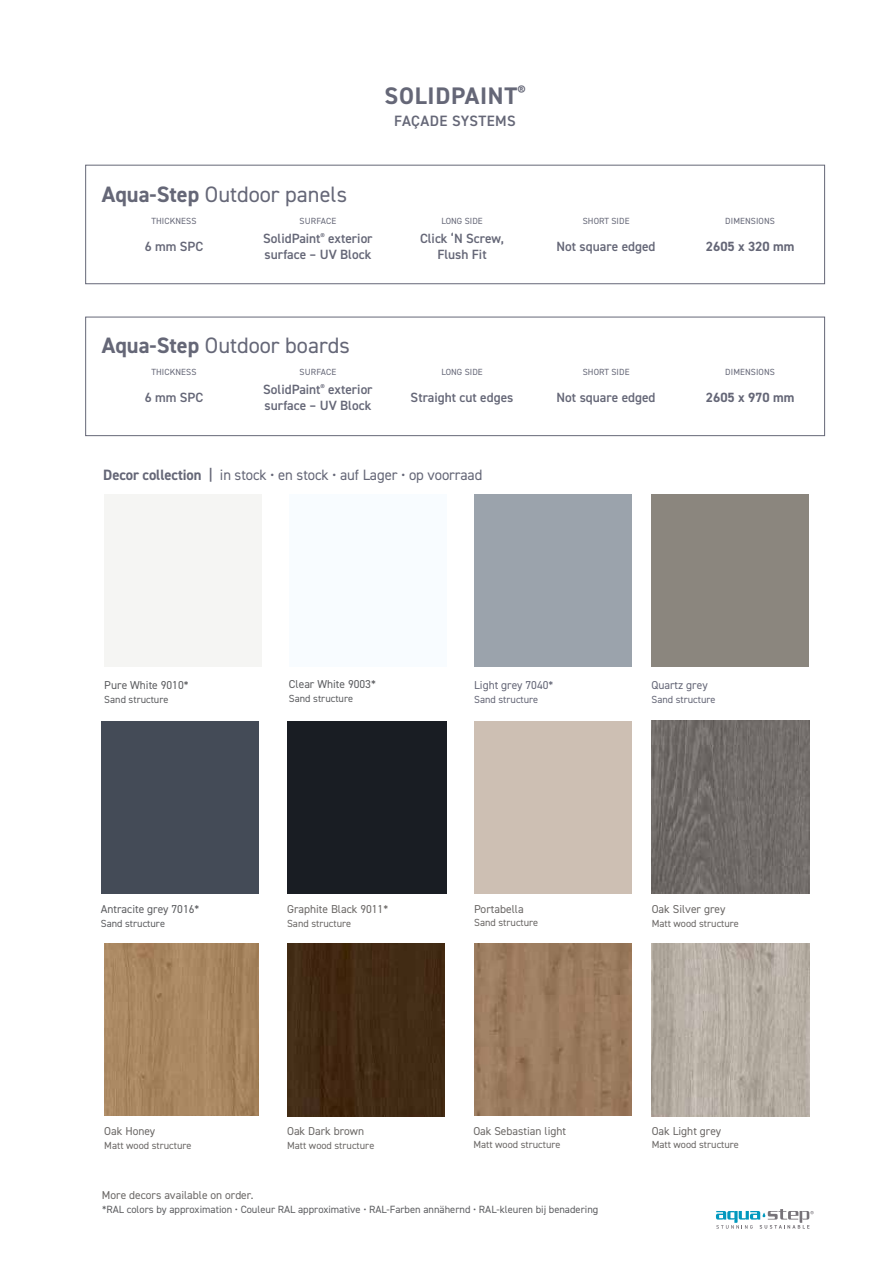
<style>
.page{position:relative;width:893px;height:1263px;background:#fff}
.page>*{position:absolute;margin:0;border:0;box-sizing:border-box;transform-origin:0 0}
.t1{font:700 24px "DIN2014";letter-spacing:.03em;color:#656777}
.t2{font:22.35px "DIN2014";color:#656777}
.t3{font:15px "DIN2014";letter-spacing:-.005em;color:#656777}
.t4{font:600 15px "DIN2014";letter-spacing:.025em;color:#656777}
.t5{font:600 13.35px/16px "DIN2014";color:#656777}
.t6{font:700 13.35px "DIN2014";color:#656777}
.t7{font:11.55px "DIN2014";color:#6b6866}
.t8{font:11.55px "DIN2014";color:#5d5e61}
.t9{font:11.55px "DIN2014";color:#6c6967}
.t10{font:11.55px "DIN2014";color:#656777}
.t11{font:10.5px "DIN2014";color:#5d5e61}
.t12{font:10.35px "DIN2014";color:#6b6866}
.t13{font:10.35px "DIN2014";color:#5d5e61}
.t14{font:10.35px "DIN2014";color:#6c6967}
.t15{font:10.35px "DIN2014";color:#656777}
.t16{font:9px "DIN2014";letter-spacing:.01em;color:#656777}
.s1{font-weight:700}
.s2{font-weight:600}
</style>
<div class="page">
<svg style="left:716px;top:1209px;width:98px;height:20px"></svg>
<div style="left:85px;top:317px;width:740px;height:119px;border:1px solid #656777"></div>
<div style="left:85px;top:165px;width:740px;height:119px;border:1px solid #656777"></div>
<div style="left:474px;top:495px;width:158px;height:172px;background:#9ba3ac"></div>
<div style="left:104px;top:495px;width:158px;height:172px;background:#f5f5f3"></div>
<div style="left:101px;top:721px;width:157px;height:172px;background:#444b57"></div>
<div style="left:651px;top:495px;width:158px;height:172px;background:#8b867e"></div>
<img style="left:652px;top:721px;width:157px;height:172px">
<img style="left:652px;top:944px;width:157px;height:172px">
<div style="left:289px;top:495px;width:157px;height:172px;background:#f8fcff"></div>
<img style="left:287px;top:944px;width:158px;height:172px">
<img style="left:474px;top:944px;width:158px;height:171px">
<img style="left:104px;top:943px;width:154px;height:172px">
<div style="left:474px;top:721px;width:158px;height:172px;background:#cdbfb3"></div>
<div style="left:287px;top:721px;width:159px;height:172px;background:#191d23"></div>
<h1 class="t1" style="left:385px;top:79px;width:142px">SOLIDPAINT<sup>®</sup></h1>
<p class="t4" style="left:394px;top:111px;width:123px">FAÇADE SYSTEMS</p>
<h2 class="t2" style="left:102px;top:180px;width:247px"><span class="s1">Aqua-Step</span> Outdoor panels</h2>
<p class="t16" style="left:151px;top:215px;width:47px">THICKNESS</p>
<p class="t16" style="left:300px;top:215px;width:38px">SURFACE</p>
<p class="t16" style="left:441px;top:215px;width:43px">LONG SIDE</p>
<p class="t16" style="left:583px;top:215px;width:48px">SHORT SIDE</p>
<p class="t16" style="left:725px;top:215px;width:51px">DIMENSIONS</p>
<p class="t5" style="left:145px;top:238px;width:60px">6 mm SPC</p>
<p class="t5" style="left:263px;top:230px;width:111px">SolidPaint<sup>®</sup> exterior surface – UV Block</p>
<p class="t5" style="left:420px;top:230px;width:86px;text-align:center">Click ‘N Screw,<br>Flush Fit</p>
<p class="t5" style="left:557px;top:238px;width:100px">Not square edged</p>
<p class="t6" style="left:706px;top:238px;width:90px">2605 x 320 mm</p>
<h2 class="t2" style="left:102px;top:331px;width:249px"><span class="s1">Aqua-Step</span> Outdoor boards</h2>
<p class="t16" style="left:151px;top:366px;width:47px">THICKNESS</p>
<p class="t16" style="left:300px;top:366px;width:38px">SURFACE</p>
<p class="t16" style="left:441px;top:366px;width:43px">LONG SIDE</p>
<p class="t16" style="left:583px;top:366px;width:48px">SHORT SIDE</p>
<p class="t16" style="left:725px;top:366px;width:51px">DIMENSIONS</p>
<p class="t5" style="left:145px;top:389px;width:60px">6 mm SPC</p>
<p class="t5" style="left:263px;top:381px;width:111px">SolidPaint<sup>®</sup> exterior surface – UV Block</p>
<p class="t5" style="left:411px;top:389px;width:104px">Straight cut edges</p>
<p class="t5" style="left:557px;top:389px;width:100px">Not square edged</p>
<p class="t6" style="left:706px;top:389px;width:90px">2605 x 970 mm</p>
<p class="t3" style="left:103px;top:465px;width:381px"><span class="s1">Decor collection</span> <span class="s2">|</span> in stock • en stock • auf Lager • op voorraad</p>
<p class="t8" style="left:104px;top:677px;width:86px">Pure White 9010*</p>
<p class="t13" style="left:104px;top:692px;width:66px">Sand structure</p>
<p class="t8" style="left:289px;top:677px;width:88px">Clear White 9003*</p>
<p class="t13" style="left:289px;top:692px;width:66px">Sand structure</p>
<p class="t10" style="left:474px;top:677px;width:81px">Light grey 7040*</p>
<p class="t15" style="left:474px;top:692px;width:66px">Sand structure</p>
<p class="t10" style="left:651px;top:677px;width:58px">Quartz grey</p>
<p class="t15" style="left:651px;top:692px;width:66px">Sand structure</p>
<p class="t8" style="left:101px;top:902px;width:100px">Antracite grey 7016*</p>
<p class="t13" style="left:101px;top:917px;width:66px">Sand structure</p>
<p class="t7" style="left:287px;top:902px;width:103px">Graphite Black 9011*</p>
<p class="t12" style="left:287px;top:917px;width:66px">Sand structure</p>
<p class="t7" style="left:474px;top:902px;width:51px">Portabella</p>
<p class="t12" style="left:474px;top:915px;width:66px">Sand structure</p>
<p class="t7" style="left:652px;top:902px;width:75px">Oak Silver grey</p>
<p class="t12" style="left:652px;top:917px;width:89px">Matt wood structure</p>
<p class="t7" style="left:104px;top:1124px;width:52px">Oak Honey</p>
<p class="t12" style="left:104px;top:1139px;width:89px">Matt wood structure</p>
<p class="t7" style="left:102px;top:1188px;width:153px">More decors available on order.</p>
<p class="t9" style="left:287px;top:1124px;width:79px">Oak Dark brown</p>
<p class="t14" style="left:287px;top:1139px;width:89px">Matt wood structure</p>
<p class="t9" style="left:473px;top:1124px;width:94px">Oak Sebastian light</p>
<p class="t14" style="left:473px;top:1138px;width:89px">Matt wood structure</p>
<p class="t11" style="left:102px;top:1203px;width:498px">*RAL colors by approximation • Couleur RAL approximative • RAL-Farben annähernd • RAL-kleuren bij benadering</p>
<p class="t7" style="left:652px;top:1124px;width:71px">Oak Light grey</p>
<p class="t12" style="left:652px;top:1138px;width:89px">Matt wood structure</p>
</div>
